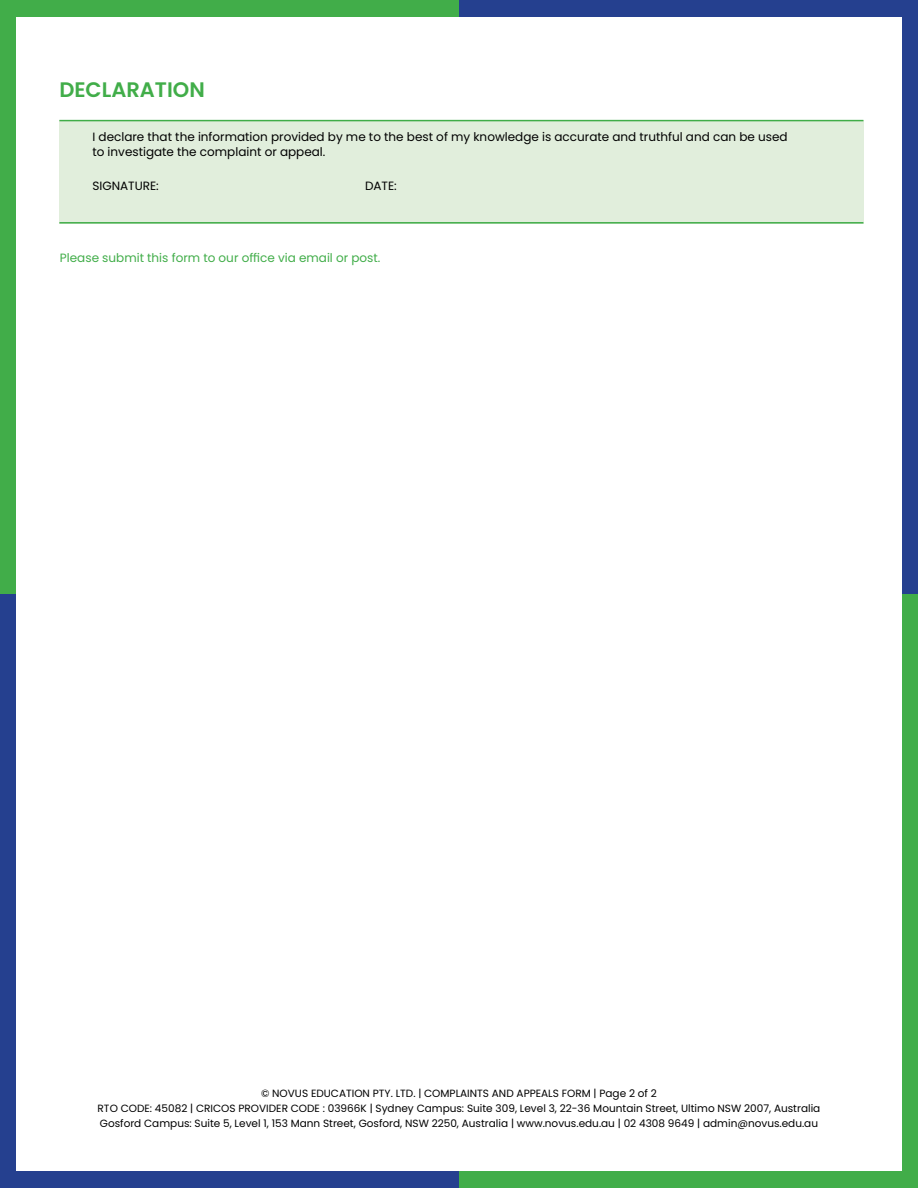
<style>
.page{position:relative;width:918px;height:1188px;background:#fff}
.page>*{position:absolute;margin:0;border:0;box-sizing:border-box;transform-origin:0 0}
.t1{font:600 21px "Poppins";color:#41ad49}
.t2{font:12px/14.4px "Poppins";color:#000}
.t3{font:12px "Poppins";color:#41ad49}
.t4{font:10.5px/15px "Poppins";color:#000;text-align:center}
</style>
<div class="page">
<div style="left:1px;top:1172px;width:459px;height:16px;background:#25408f"></div>
<div style="left:460px;top:1172px;width:458px;height:16px;background:#41ad49"></div>
<div style="left:0;top:594px;width:16px;height:594px;background:#25408f"></div>
<div style="left:0;top:0;width:16px;height:594px;background:#41ad49"></div>
<div style="left:1px;top:0;width:459px;height:16px;background:#41ad49"></div>
<div style="left:460px;top:0;width:458px;height:16px;background:#25408f"></div>
<div style="left:902px;top:594px;width:16px;height:594px;background:#41ad49"></div>
<div style="left:902px;top:0;width:16px;height:594px;background:#25408f"></div>
<div style="left:60px;top:120px;width:804px;height:103px;background:#e1eedc"></div>
<hr style="left:59px;top:120px;width:804px;height:1px;background:#41ad49">
<hr style="left:59px;top:222px;width:804px;height:2px;background:#41ad49">
<h1 class="t1" style="left:59px;top:77px;width:147px">DECLARATION</h1>
<p class="t2" style="left:92px;top:130px;width:697px">I declare that the information provided by me to the best of my knowledge is accurate and truthful and can be used to investigate the complaint or appeal.</p>
<p class="t2" style="left:92px;top:179px;width:68px">SIGNATURE:</p>
<p class="t2" style="left:365px;top:179px;width:33px">DATE:</p>
<p class="t3" style="left:60px;top:250px;width:322px">Please submit this form to our office via email or post.</p>
<p class="t4" style="left:98px;top:1086px;width:724px">© NOVUS EDUCATION PTY. LTD. | COMPLAINTS AND APPEALS FORM | Page 2 of 2<br>RTO CODE: 45082 | CRICOS PROVIDER CODE : 03966K | Sydney Campus: Suite 309, Level 3, 22-36 Mountain Street, Ultimo NSW 2007, Australia<br>Gosford Campus: Suite 5, Level 1, 153 Mann Street, Gosford, NSW 2250, Australia | www.novus.edu.au | 02 4308 9649 | admin@novus.edu.au</p>
</div>
